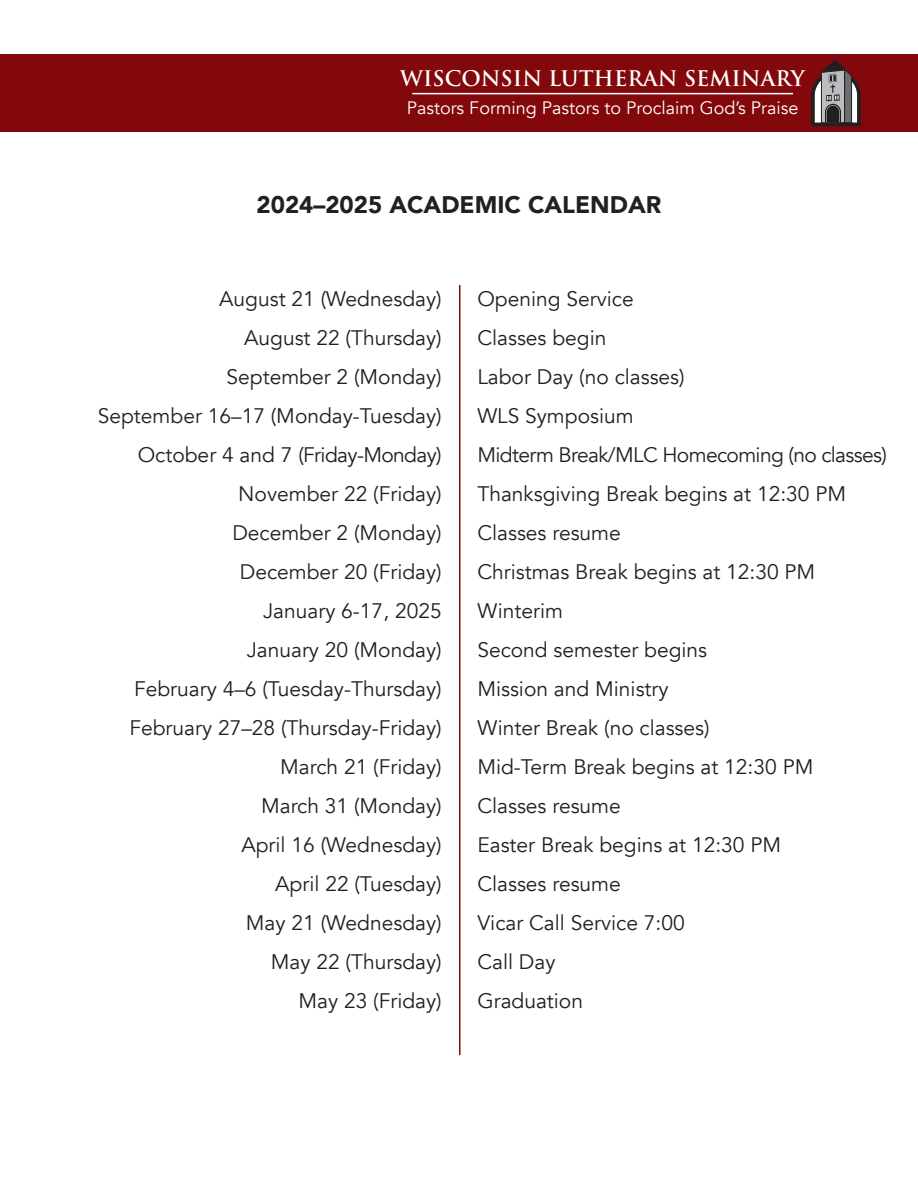
<style>
.page{position:relative;width:918px;height:1188px;background:#fff}
.page>*{position:absolute;margin:0;border:0;box-sizing:border-box;transform-origin:0 0}
.t1{font:900 24px "Avenir";color:#231f20}
.t2{font:21px "Avenir";color:#231f20}
.t3{font:21px "Avenir";letter-spacing:-.03em;color:#231f20}
.t4{font:700 21px "Trajan Pro";color:#fff}
.t5{font:18px "Avenir";color:#fff}
</style>
<div class="page">
<div style="left:0;top:54px;width:918px;height:78px;background:#82080b"></div>
<svg style="left:811px;top:59px;width:50px;height:67px"></svg>
<hr style="left:412px;top:93px;width:381px;height:1px;background:#fff">
<hr style="left:459px;top:285px;width:1px;height:770px;background:#82080b">
<p class="t4" style="left:400px;top:65px;width:406px">WISCONSIN LUTHERAN SEMINARY</p>
<p class="t5" style="left:407px;top:97px;width:393px">Pastors Forming Pastors to Proclaim God’s Praise</p>
<p class="t1" style="left:257px;top:184px;width:406px">2024–2025 ACADEMIC CALENDAR</p>
<p class="t2" style="left:219px;top:286px;width:224px">August 21 (Wednesday)</p>
<p class="t2" style="left:244px;top:325px;width:199px">August 22 (Thursday)</p>
<p class="t2" style="left:227px;top:364px;width:217px">September 2 (Monday)</p>
<p class="t2" style="left:98px;top:403px;width:345px">September 16–17 (Monday-Tuesday)</p>
<p class="t3" style="left:138px;top:442px;width:305px">October 4 and 7 (Friday-Monday)</p>
<p class="t2" style="left:238px;top:481px;width:205px">November 22 (Friday)</p>
<p class="t2" style="left:232px;top:520px;width:211px">December 2 (Monday)</p>
<p class="t2" style="left:240px;top:559px;width:203px">December 20 (Friday)</p>
<p class="t2" style="left:263px;top:598px;width:180px">January 6-17, 2025</p>
<p class="t2" style="left:247px;top:637px;width:196px">January 20 (Monday)</p>
<p class="t2" style="left:134px;top:676px;width:309px">February 4–6 (Tuesday-Thursday)</p>
<p class="t2" style="left:129px;top:715px;width:314px">February 27–28 (Thursday-Friday)</p>
<p class="t2" style="left:280px;top:754px;width:163px">March 21 (Friday)</p>
<p class="t2" style="left:261px;top:793px;width:182px">March 31 (Monday)</p>
<p class="t2" style="left:241px;top:832px;width:202px">April 16 (Wednesday)</p>
<p class="t2" style="left:275px;top:871px;width:168px">April 22 (Tuesday)</p>
<p class="t2" style="left:246px;top:910px;width:197px">May 21 (Wednesday)</p>
<p class="t2" style="left:271px;top:949px;width:172px">May 22 (Thursday)</p>
<p class="t2" style="left:299px;top:988px;width:145px">May 23 (Friday)</p>
<p class="t2" style="left:477px;top:286px;width:158px">Opening Service</p>
<p class="t2" style="left:477px;top:325px;width:131px">Classes begin</p>
<p class="t2" style="left:477px;top:364px;width:209px">Labor Day (no classes)</p>
<p class="t2" style="left:477px;top:403px;width:158px">WLS Symposium</p>
<p class="t3" style="left:477px;top:442px;width:411px">Midterm Break/MLC Homecoming (no classes)</p>
<p class="t2" style="left:477px;top:481px;width:370px">Thanksgiving Break begins at 12:30 PM</p>
<p class="t2" style="left:477px;top:520px;width:145px">Classes resume</p>
<p class="t2" style="left:477px;top:559px;width:339px">Christmas Break begins at 12:30 PM</p>
<p class="t2" style="left:477px;top:598px;width:87px">Winterim</p>
<p class="t2" style="left:477px;top:637px;width:231px">Second semester begins</p>
<p class="t2" style="left:477px;top:676px;width:193px">Mission and Ministry</p>
<p class="t2" style="left:477px;top:715px;width:234px">Winter Break (no classes)</p>
<p class="t2" style="left:477px;top:754px;width:338px">Mid-Term Break begins at 12:30 PM</p>
<p class="t2" style="left:477px;top:793px;width:145px">Classes resume</p>
<p class="t2" style="left:477px;top:832px;width:305px">Easter Break begins at 12:30 PM</p>
<p class="t2" style="left:477px;top:871px;width:145px">Classes resume</p>
<p class="t2" style="left:477px;top:910px;width:209px">Vicar Call Service 7:00</p>
<p class="t2" style="left:477px;top:949px;width:80px">Call Day</p>
<p class="t2" style="left:477px;top:988px;width:107px">Graduation</p>
</div>
